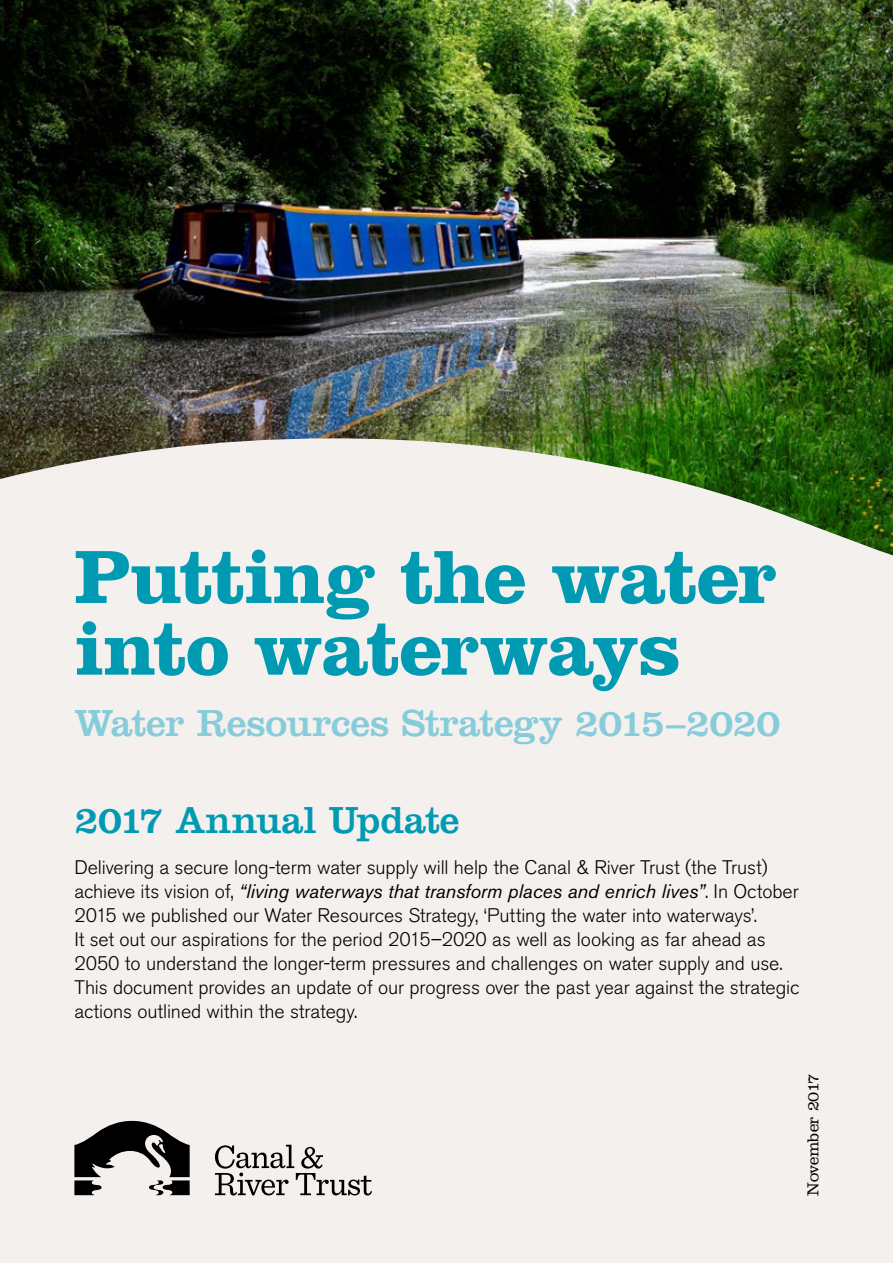
<style>
.page{position:relative;width:893px;height:1263px;background:#f4f0ee}
.page>*{position:absolute;margin:0;border:0;box-sizing:border-box;transform-origin:0 0}
.t1{font:700 78.15px/71.7px "Clarendon";letter-spacing:-.025em;color:#009ab2}
.t2{font:39.15px "Clarendon";letter-spacing:-.01em;color:#86ccda}
.t3{font:39.15px "Clarendon";letter-spacing:-.005em;color:#009ab2}
.t4{font:300 19.5px/24px "Akzidenz Grotesk BE";letter-spacing:-.005em;color:#000}
.t5{font:300 16.5px "Clarendon";letter-spacing:-.025em;color:#000}
.s1{font-weight:400;font-style:italic}
</style>
<div class="page">
<img style="left:0;top:0;width:893px;height:438px">
<svg style="left:0;top:438px;width:893px;height:118px"></svg>
<svg style="left:215px;top:1145px;width:157px;height:50px"></svg>
<svg style="left:74px;top:1121px;width:116px;height:74px"></svg>
<h1 class="t1" style="left:74px;top:540px;width:704px">Putting the water into waterways</h1>
<h2 class="t2" style="left:74px;top:700px;width:708px">Water Resources Strategy 2015–2020</h2>
<h2 class="t3" style="left:74px;top:797px;width:386px">2017 Annual Update</h2>
<p class="t4" style="left:74px;top:855px;width:726px">Delivering a secure long-term water supply will help the Canal &amp; River Trust (the Trust) achieve its vision of, <span class="s1">“living waterways that transform places and enrich lives”</span>. In October 2015 we published our Water Resources Strategy, ‘Putting the water into waterways’.<br>It set out our aspirations for the period 2015–2020 as well as looking as far ahead as 2050 to understand the longer-term pressures and challenges on water supply and use.<br>This document provides an update of our progress over the past year against the strategic actions outlined within the strategy.</p>
<p class="t5" style="left:803px;top:1195px;width:123px;rotate:-90deg">November 2017</p>
</div>
